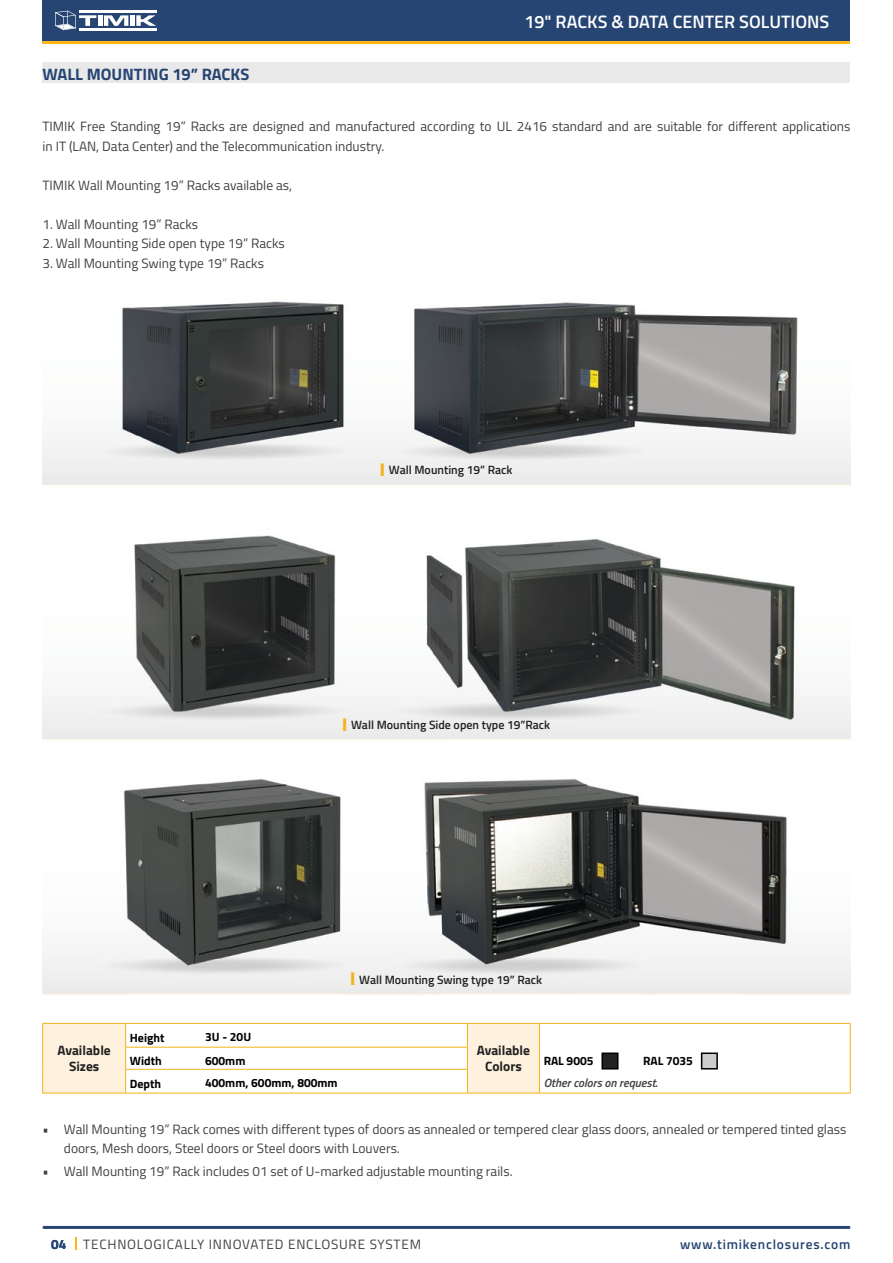
<style>
.page{position:relative;width:893px;height:1263px;background:#fff}
.page>*{position:absolute;margin:0;border:0;box-sizing:border-box;transform-origin:0 0}
.t1{font:600 18px "Titillium Web";color:#fff}
.Heading_01{font:700 16.5px "Titillium Web";color:#264572}
.t2{font:13.5px/19.5px "Titillium Web";color:#414042}
.t3{font:13.5px "Titillium Web";letter-spacing:.06em;color:#414042}
.Available_sizes{font:700 13.5px/16.2px "Titillium Web";color:#222223;text-align:center}
.t4{font:600 13.5px "Titillium Web";letter-spacing:.055em;color:#274573}
.t5{font:700 13.5px "Titillium Web";color:#264572}
.t6{font:600 12px "Titillium Web";color:#222223}
.table_new{font:700 12px "Titillium Web";color:#000}
.other_colors_on_requ{font:italic 600 12px "Titillium Web";color:#414042}
.s1{font-weight:900;font-size:13.5px;color:#f4b21b}
</style>
<div class="page">
<div style="left:43px;top:0;width:807px;height:43px;background:#274573"></div>
<hr style="left:43px;top:1226px;width:807px;height:3px;background:#274573">
<svg style="left:75px;top:1237px;width:2px;height:12px"></svg>
<hr style="left:43px;top:41px;width:807px;height:2px;background:#fcb716">
<svg style="left:55px;top:11px;width:101px;height:19px"></svg>
<img style="left:43px;top:301px;width:807px;height:693px">
<div style="left:43px;top:63px;width:807px;height:20px;background:#e9e9ea"></div>
<hr style="left:126px;top:1093px;width:75px;height:1px;background:#f4b21b">
<hr style="left:201px;top:1093px;width:266px;height:1px;background:#f4b21b">
<hr style="left:43px;top:1093px;width:83px;height:1px;background:#f4b21b">
<hr style="left:467px;top:1093px;width:72px;height:1px;background:#f4b21b">
<hr style="left:539px;top:1023px;width:100px;height:1px;background:#f4b21b">
<hr style="left:639px;top:1023px;width:211px;height:1px;background:#f4b21b">
<svg style="left:42px;top:1023px;width:498px;height:70px"></svg>
<svg style="left:850px;top:1023px;width:1px;height:70px"></svg>
<hr style="left:539px;top:1093px;width:100px;height:1px;background:#f4b21b">
<hr style="left:639px;top:1093px;width:211px;height:1px;background:#f4b21b">
<div style="left:601px;top:1052px;width:17px;height:17px;background:#222223;border:2px solid #000"></div>
<div style="left:701px;top:1052px;width:17px;height:17px;background:#cacdcb;border:2px solid #000"></div>
<h1 class="Heading_01" style="left:43px;top:62px;width:208px">WALL MOUNTING 19” RACKS</h1>
<h1 class="t1" style="left:524px;top:8px;width:306px">19" RACKS &amp; DATA CENTER SOLUTIONS</h1>
<p class="t2" style="left:43px;top:116px;width:809px">TIMIK Free Standing 19” Racks are designed and manufactured according to UL 2416 standard and are suitable for different applications in IT (LAN, Data Center) and the Telecommunication industry.</p>
<p class="t2" style="left:43px;top:175px;width:251px">TIMIK Wall Mounting 19” Racks available as,</p>
<p class="t2" style="left:43px;top:214px;width:157px">1. Wall Mounting 19” Racks</p>
<p class="t2" style="left:43px;top:233px;width:244px">2. Wall Mounting Side open type 19” Racks</p>
<p class="t2" style="left:43px;top:253px;width:223px">3. Wall Mounting Swing type 19” Racks</p>
<p class="t6" style="left:380px;top:461px;width:134px"><span class="s1">|</span> Wall Mounting 19” Rack</p>
<p class="t6" style="left:343px;top:716px;width:209px"><span class="s1">|</span> Wall Mounting Side open type 19”Rack</p>
<p class="t6" style="left:351px;top:971px;width:193px"><span class="s1">|</span> Wall Mounting Swing type 19” Rack</p>
<h1 class="table_new" style="left:130px;top:1029px;width:36px">Height</h1>
<h1 class="table_new" style="left:205px;top:1028px;width:48px">3U - 20U</h1>
<h1 class="Available_sizes" style="left:57px;top:1041px;width:55px">Available<br>Sizes</h1>
<h1 class="Available_sizes" style="left:477px;top:1041px;width:55px">Available<br>Colors</h1>
<h1 class="table_new" style="left:130px;top:1052px;width:33px">Width</h1>
<h1 class="table_new" style="left:205px;top:1052px;width:42px">600mm</h1>
<h1 class="table_new" style="left:544px;top:1052px;width:51px">RAL 9005</h1>
<h1 class="table_new" style="left:643px;top:1052px;width:51px">RAL 7035</h1>
<h1 class="table_new" style="left:130px;top:1074px;width:33px">Depth</h1>
<h1 class="table_new" style="left:205px;top:1074px;width:134px">400mm, 600mm, 800mm</h1>
<h1 class="other_colors_on_requ" style="left:544px;top:1074px;width:115px">Other colors on request.</h1>
<p class="t2" style="left:64px;top:1119px;width:784px;line-height:18.8px;text-indent:-21px">• Wall Mounting 19” Rack comes with different types of doors as annealed or tempered clear glass doors, annealed or tempered tinted glass doors, Mesh doors, Steel doors or Steel doors with Louvers.</p>
<p class="t2" style="left:43px;top:1160px;width:471px">• Wall Mounting 19” Rack includes 01 set of U-marked adjustable mounting rails.</p>
<p class="t5" style="left:51px;top:1233px;width:17px">04</p>
<p class="t3" style="left:83px;top:1234px;width:339px">TECHNOLOGICALLY INNOVATED ENCLOSURE SYSTEM</p>
<p class="t4" style="left:680px;top:1234px;width:172px">www.timikenclosures.com</p>
</div>
